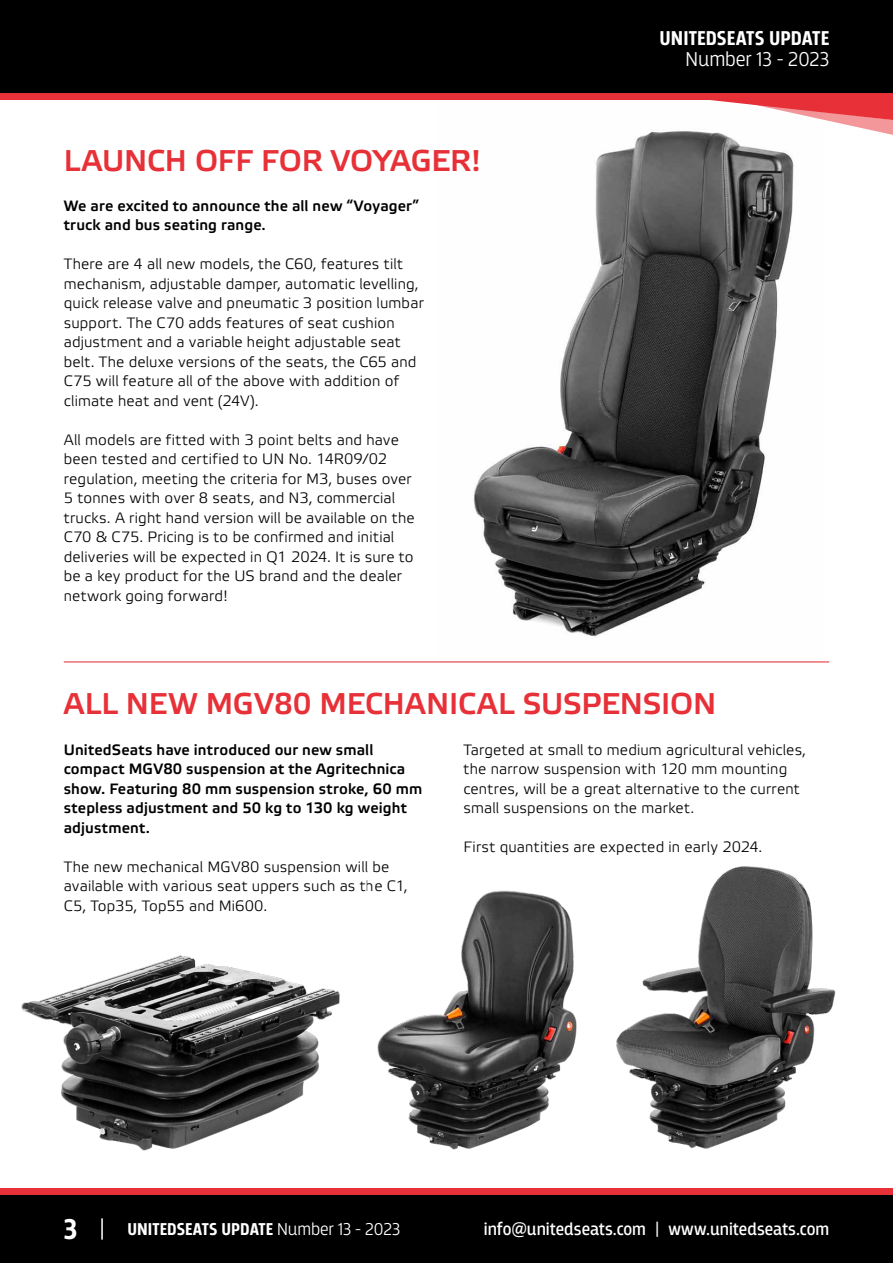
<style>
.page{position:relative;width:893px;height:1263px;background:#fff}
.page>*{position:absolute;margin:0;border:0;box-sizing:border-box;transform-origin:0 0}
.t1{font:700 30px "Elektra Light Pro";letter-spacing:-.005em;color:#e73037}
.t2{font:700 30px "Breakers";color:#fff}
.t3{font:700 21px "Breakers";color:#fff}
.t4{font:300 21px "Breakers";letter-spacing:-.005em;color:#fff}
.t5{font:18px "Breakers";color:#fff}
.t6{font:700 18px "Breakers";color:#fff}
.t7{font:15px/19.5px "Elektra Light Pro";letter-spacing:.01em;color:#000}
.t8{font:700 15px/19.5px "Elektra Light Pro";letter-spacing:.01em;color:#000}
.s1{font-weight:300}
</style>
<div class="page">
<svg style="left:823px;top:100px;width:70px;height:35px"></svg>
<div style="left:0;top:1195px;width:893px;height:68px;background:#000"></div>
<div style="left:0;top:0;width:893px;height:94px;background:#000"></div>
<div style="left:0;top:94px;width:893px;height:6px;background:#e73037"></div>
<hr style="left:101px;top:1218px;width:2px;height:21px;background:#fff">
<div style="left:0;top:1188px;width:893px;height:7px;background:#e73037"></div>
<img style="left:473px;top:100px;width:350px;height:537px">
<img style="left:21px;top:955px;width:319px;height:196px">
<img style="left:377px;top:890px;width:200px;height:260px">
<hr style="left:64px;top:661px;width:765px;height:1px;background:#df252a">
<img style="left:616px;top:866px;width:220px;height:283px">
<h1 class="t1" style="left:64px;top:144px;width:419px">LAUNCH OFF FOR VOYAGER!</h1>
<p class="t8" style="left:64px;top:196px;width:357px">We are excited to announce the all new “Voyager” truck and bus seating range.</p>
<p class="t7" style="left:64px;top:255px;width:361px">There are 4 all new models, the C60, features tilt mechanism, adjustable damper, automatic levelling, quick release valve and pneumatic 3 position lumbar support. The C70 adds features of seat cushion adjustment and a variable height adjustable seat belt. The deluxe versions of the seats, the C65 and C75 will feature all of the above with addition of climate heat and vent (24V).</p>
<p class="t7" style="left:64px;top:430px;width:352px">All models are fitted with 3 point belts and have been tested and certified to UN No. 14R09/02 regulation, meeting the criteria for M3, buses over 5 tonnes with over 8 seats, and N3, commercial trucks. A right hand version will be available on the C70 &amp; C75. Pricing is to be confirmed and initial deliveries will be expected in Q1 2024. It is sure to be a key product for the US brand and the dealer network going forward!</p>
<h2 class="t3" style="left:660px;top:26px;width:171px">UNITEDSEATS UPDATE</h2>
<h2 class="t4" style="left:686px;top:47px;width:145px">Number 13 - 2023</h2>
<h1 class="t1" style="left:64px;top:688px;width:654px">ALL NEW MGV80 MECHANICAL SUSPENSION</h1>
<p class="t8" style="left:64px;top:740px;width:360px">UnitedSeats have introduced our new small compact MGV80 suspension at the Agritechnica show. Featuring 80 mm suspension stroke, 60 mm stepless adjustment and 50 kg to 130 kg weight adjustment.</p>
<p class="t7" style="left:64px;top:857px;width:345px">The new mechanical MGV80 suspension will be available with various seat uppers such as the C1,<br>C5, Top35, Top55 and Mi600.</p>
<p class="t7" style="left:463px;top:740px;width:344px">Targeted at small to medium agricultural vehicles, the narrow suspension with 120 mm mounting centres, will be a great alternative to the current small suspensions on the market.</p>
<p class="t7" style="left:463px;top:838px;width:300px">First quantities are expected in early 2024.</p>
<h1 class="t2" style="left:64px;top:1212px;width:15px">3</h1>
<p class="t6" style="left:128px;top:1219px;width:274px">UNITEDSEATS UPDATE <span class="s1">Number 13 - 2023</span></p>
<p class="t5" style="left:484px;top:1219px;width:347px">info@unitedseats.com | www.unitedseats.com</p>
</div>
